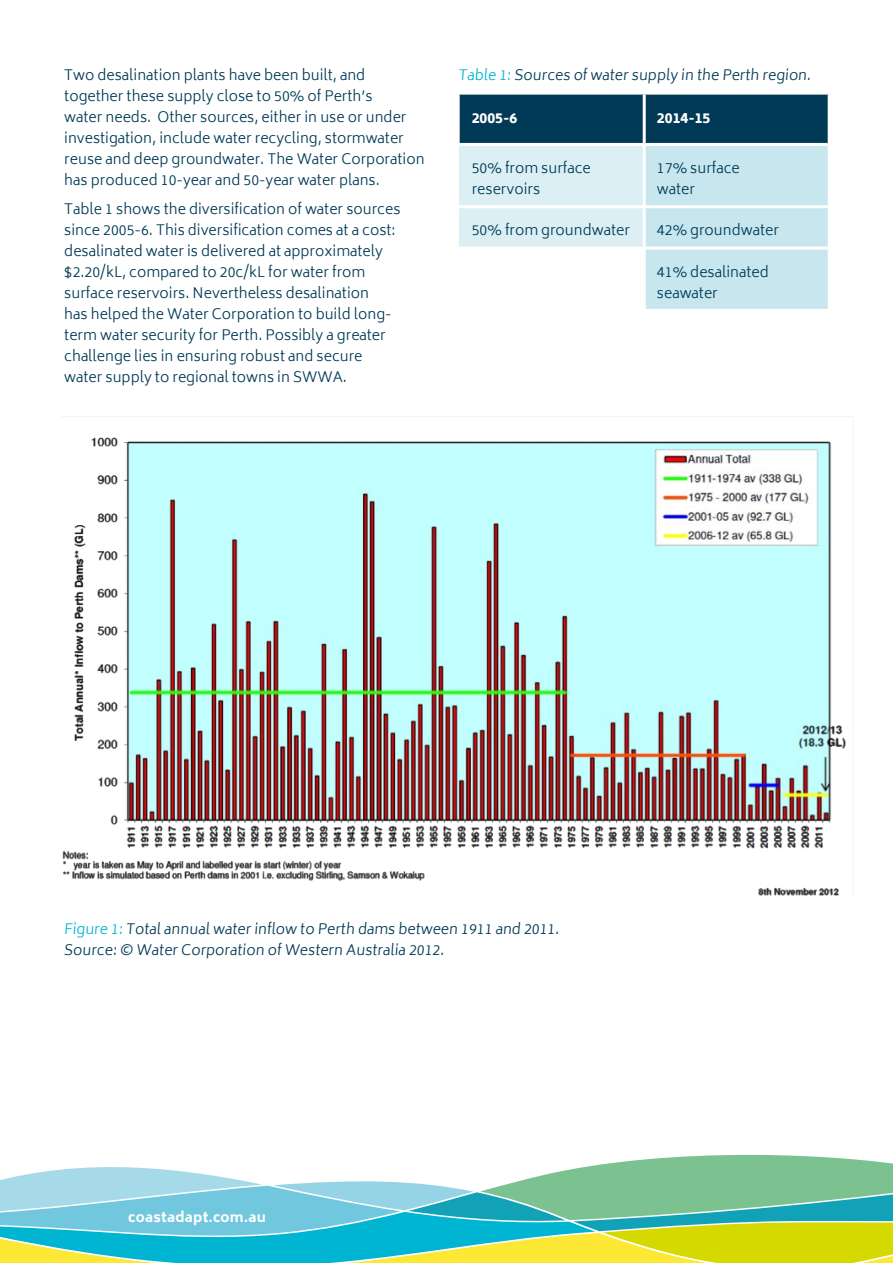
<style>
.page{position:relative;width:893px;height:1263px;background:#fff}
.page>*{position:absolute;margin:0;border:0;box-sizing:border-box;transform-origin:0 0}
.t1{font:300 14.25px/21px "Biryani";color:#003a57}
.t2{font:800 14.25px "Biryani";color:#fff}
.t3{font:800 13.5px "Biryani";letter-spacing:.02em;color:#fff}
.s1{color:#00b5d2}
</style>
<div class="page">
<svg style="left:0;top:1154px;width:893px;height:109px"></svg>
<svg style="left:459px;top:95px;width:369px;height:214px;background:#96b9c6"></svg>
<div style="left:459px;top:248px;width:185px;height:62px;background:#fff"></div>
<hr style="left:458px;top:95px;width:2px;height:48px;background:#fff">
<hr style="left:643px;top:95px;width:3px;height:48px;background:#fff">
<hr style="left:458px;top:143px;width:186px;height:3px;background:#fff">
<hr style="left:644px;top:143px;width:184px;height:3px;background:#fff">
<hr style="left:643px;top:146px;width:3px;height:59px;background:#fff">
<hr style="left:459px;top:205px;width:185px;height:3px;background:#fff">
<hr style="left:644px;top:205px;width:184px;height:3px;background:#fff">
<hr style="left:643px;top:208px;width:3px;height:39px;background:#fff">
<hr style="left:459px;top:247px;width:185px;height:3px;background:#fff">
<hr style="left:644px;top:247px;width:184px;height:3px;background:#fff">
<hr style="left:643px;top:250px;width:3px;height:59px;background:#fff">
<img style="left:62px;top:437px;width:784px;height:459px">
<p class="t1" style="left:64px;top:64px;width:362px">Two desalination plants have been built, and together these supply close to 50% of Perth’s<br>water needs. Other sources, either in use or under investigation, include water recycling, stormwater reuse and deep groundwater. The Water Corporation has produced 10-year and 50-year water plans.</p>
<p class="t1" style="left:64px;top:199px;width:338px">Table 1 shows the diversification of water sources since 2005-6. This diversification comes at a cost: desalinated water is delivered at approximately $2.20/kL, compared to 20c/kL for water from surface reservoirs. Nevertheless desalination<br>has helped the Water Corporation to build long&shy;term water security for Perth. Possibly a greater challenge lies in ensuring robust and secure water supply to regional towns in SWWA.</p>
<p class="t1" style="left:458px;top:64px;width:356px"><span class="s1">Table 1:</span> Sources of water supply in the Perth region.</p>
<p class="t2" style="left:472px;top:110px;width:47px">2005-6</p>
<p class="t2" style="left:657px;top:110px;width:55px">2014-15</p>
<p class="t1" style="left:472px;top:158px;width:121px">50% from surface reservoirs</p>
<p class="t1" style="left:657px;top:158px;width:84px">17% surface water</p>
<p class="t1" style="left:472px;top:220px;width:160px">50% from groundwater</p>
<p class="t1" style="left:657px;top:220px;width:123px">42% groundwater</p>
<p class="t1" style="left:657px;top:261px;width:113px">41% desalinated seawater</p>
<p class="t1" style="left:64px;top:919px;width:499px"><span class="s1">Figure 1:</span> Total annual water inflow to Perth dams between 1911 and 2011.<br>Source: © Water Corporation of Western Australia 2012.</p>
<p class="t3" style="left:128px;top:1209px;width:139px">coastadapt.com.au</p>
</div>
